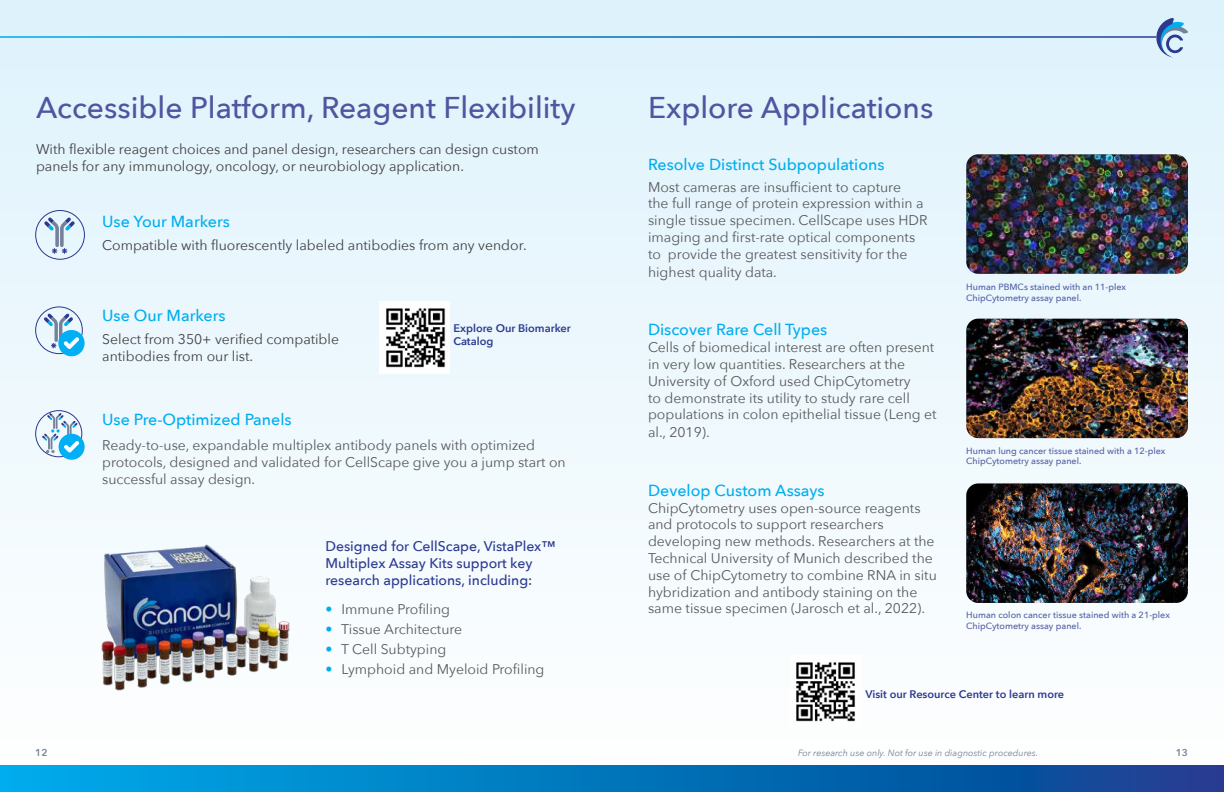
<style>
.page{position:relative;width:1224px;height:792px;background:#fff}
.page>*{position:absolute;margin:0;border:0;box-sizing:border-box;transform-origin:0 0}
.t1{font:500 30px "Avenir Next";color:#51559f}
.t2{font:500 16px "Avenir Next";color:#00aeef}
.t3{font:14px/17px "Avenir Next";color:#58595b}
.t4{font:14px/16.8px "Avenir Next";color:#414042}
.t5{font:500 14px/16.8px "Avenir Next";color:#2b3990}
.t6{font:600 11px/13.2px "Avenir Next";color:#2b3990}
.t7{font:600 10px "Avenir Next";color:#75819a}
.t8{font:500 9px/10.8px "Avenir Next";color:#5560a6}
.t9{font:italic 9px "Avenir Next";color:#75819a}
.s1{color:#00aeef}
</style>
<div class="page">
<div style="left:0;top:0;width:1224px;height:792px;background:linear-gradient(to bottom,#def2fc,#fffffe)"></div>
<hr style="left:0;top:36px;width:1156px;height:2px;background:#fff">
<svg style="left:1154px;top:18px;width:34px;height:40px"></svg>
<img style="left:96px;top:541px;width:199px;height:154px">
<img style="left:966px;top:154px;width:222px;height:120px">
<img style="left:966px;top:483px;width:222px;height:120px">
<img style="left:966px;top:319px;width:222px;height:119px">
<svg style="left:0;top:765px;width:1224px;height:27px;background:#0475bc"></svg>
<div style="left:35px;top:307px;width:48px;height:47px;border:1px solid #2b3990;border-radius:50%"></div>
<div style="left:58px;top:330px;width:27px;height:26px;background:#00aff5;border-radius:50%"></div>
<svg style="left:44px;top:314px;width:36px;height:35px"></svg>
<div style="left:35px;top:210px;width:50px;height:49px;border:1px solid #2b3990;border-radius:50%"></div>
<svg style="left:44px;top:217px;width:31px;height:37px"></svg>
<div style="left:35px;top:410px;width:47px;height:47px;border:1px solid #2b3990;border-radius:50%"></div>
<div style="left:59px;top:434px;width:26px;height:26px;background:#00aff5;border-radius:50%"></div>
<svg style="left:42px;top:413px;width:38px;height:40px"></svg>
<img style="left:791px;top:655px;width:70px;height:73px">
<img style="left:379px;top:301px;width:70px;height:72px">
<h1 class="t1" style="left:36px;top:82px;width:541px">Accessible Platform, Reagent Flexibility</h1>
<h1 class="t1" style="left:648px;top:82px;width:287px">Explore Applications</h1>
<p class="t2" style="left:648px;top:151px;width:238px">Resolve Distinct Subpopulations</p>
<p class="t3" style="left:648px;top:178px;width:281px">Most cameras are insufficient to capture<br>the full range of protein expression within a single tissue specimen. CellScape uses HDR imaging and first-rate optical components to provide the greatest sensitivity for the highest quality data.</p>
<p class="t4" style="left:36px;top:141px;width:505px">With flexible reagent choices and panel design, researchers can design custom panels for any immunology, oncology, or neurobiology application.</p>
<p class="t2" style="left:102px;top:208px;width:129px">Use Your Markers</p>
<p class="t4" style="left:102px;top:236px;width:426px">Compatible with fluorescently labeled antibodies from any vendor.</p>
<p class="t2" style="left:102px;top:302px;width:125px">Use Our Markers</p>
<p class="t4" style="left:102px;top:330px;width:238px">Select from 350+ verified compatible antibodies from our list.</p>
<p class="t2" style="left:102px;top:406px;width:191px">Use Pre-Optimized Panels</p>
<p class="t6" style="left:454px;top:322px;width:119px">Explore Our Biomarker<br>Catalog</p>
<p class="t3" style="left:102px;top:436px;width:465px">Ready-to-use, expandable multiplex antibody panels with optimized protocols, designed and validated for CellScape give you a jump start on successful assay design.</p>
<p class="t5" style="left:325px;top:538px;width:232px">Designed for CellScape, VistaPlex™<br>Multiplex Assay Kits support key research applications, including:</p>
<p class="t3" style="left:325px;top:600px;width:126px"><span class="s1">•</span> Immune Profiling</p>
<p class="t3" style="left:325px;top:620px;width:138px"><span class="s1">•</span> Tissue Architecture</p>
<p class="t3" style="left:325px;top:640px;width:122px"><span class="s1">•</span> T Cell Subtyping</p>
<p class="t3" style="left:325px;top:660px;width:221px"><span class="s1">•</span> Lymphoid and Myeloid Profiling</p>
<p class="t2" style="left:648px;top:316px;width:181px">Discover Rare Cell Types</p>
<p class="t3" style="left:648px;top:338px;width:290px">Cells of biomedical interest are often present in very low quantities. Researchers at the University of Oxford used ChipCytometry<br>to demonstrate its utility to study rare cell populations in colon epithelial tissue (Leng et al., 2019).</p>
<p class="t2" style="left:648px;top:477px;width:178px">Develop Custom Assays</p>
<p class="t3" style="left:648px;top:499px;width:290px">ChipCytometry uses open-source reagents and protocols to support researchers developing new methods. Researchers at the Technical University of Munich described the use of ChipCytometry to combine RNA in situ hybridization and antibody staining on the same tissue specimen (Jarosch et al., 2022).</p>
<p class="t8" style="left:966px;top:281px;width:161px">Human PBMCs stained with an 11-plex<br>ChipCytometry assay panel.</p>
<p class="t8" style="left:966px;top:445px;width:201px">Human lung cancer tissue stained with a 12-plex<br>ChipCytometry assay panel.</p>
<p class="t8" style="left:966px;top:610px;width:205px">Human colon cancer tissue stained with a 21-plex<br>ChipCytometry assay panel.</p>
<p class="t6" style="left:865px;top:687px;width:200px">Visit our Resource Center to learn more</p>
<p class="t7" style="left:35px;top:744px;width:14px">12</p>
<p class="t9" style="left:798px;top:745px;width:242px">For research use only. Not for use in diagnostic procedures.</p>
<p class="t7" style="left:1176px;top:744px;width:14px">13</p>
</div>
